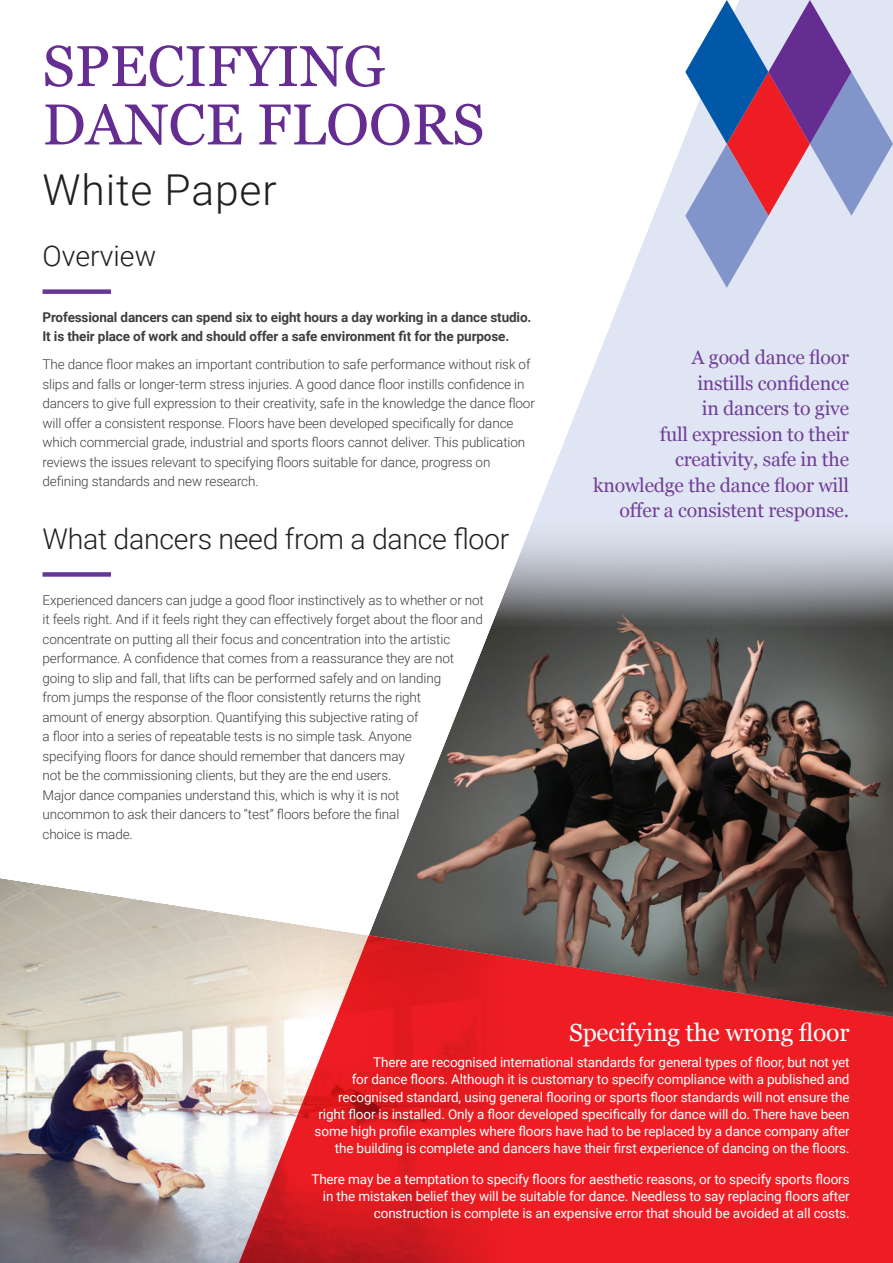
<style>
.page{position:relative;width:893px;height:1263px;background:#fff}
.page>*{position:absolute;margin:0;border:0;box-sizing:border-box;transform-origin:0 0}
.t1{font:57.6px/58.3px "Georgia";color:#652d91}
.t2{font:300 42.6px "Roboto";letter-spacing:.02em;color:#231f20}
.t3{font:300 28.5px "Roboto";letter-spacing:-.01em;color:#231f20}
.t4{font:24.75px "Georgia";letter-spacing:-.01em;color:#fff}
.t5{font:19.5px/25.5px "Georgia";letter-spacing:-.01em;color:#703e98;text-align:right}
.t6{font:300 13.5px/19.5px "Roboto";letter-spacing:-.01em;color:#3e3e3f}
.t7{font:13.5px/17.2px "Roboto";letter-spacing:-.01em;color:#fff;text-align:right}
.t8{font:700 13.5px/19.5px "Roboto";letter-spacing:-.01em;color:#3e3e3f}
</style>
<div class="page">
<svg style="left:542px;top:137px;width:351px;height:360px;fill:#e0e5f3"></svg>
<img style="left:391px;top:497px;width:502px;height:381px">
<svg style="left:685px;top:0;width:208px;height:288px;background:#ada1c5"></svg>
<svg style="left:503px;top:878px;width:390px;height:57px;background:#5c4f48"></svg>
<img style="left:0;top:878px;width:503px;height:385px">
<svg style="left:234px;top:935px;width:659px;height:328px;background:#d93639"></svg>
<div style="left:43px;top:289px;width:68px;height:5px;background:#653896"></div>
<div style="left:43px;top:572px;width:68px;height:5px;background:#653896"></div>
<h1 class="t1" style="left:43px;top:41px;width:443px">SPECIFYING<br>DANCE FLOORS</h1>
<h2 class="t2" style="left:43px;top:173px;width:236px">White Paper</h2>
<h3 class="t3" style="left:43px;top:244px;width:115px">Overview</h3>
<p class="t8" style="left:43px;top:308px;width:490px">Professional dancers can spend six to eight hours a day working in a dance studio.<br>It is their place of work and should offer a safe environment fit for the purpose.</p>
<p class="t6" style="left:43px;top:354px;width:494px">The dance floor makes an important contribution to safe performance without risk of slips and falls or longer-term stress injuries. A good dance floor instills confidence in dancers to give full expression to their creativity, safe in the knowledge the dance floor will offer a consistent response. Floors have been developed specifically for dance which commercial grade, industrial and sports floors cannot deliver. This publication reviews the issues relevant to specifying floors suitable for dance, progress on defining standards and new research.</p>
<h3 class="t3" style="left:43px;top:519px;width:469px">What dancers need from a dance floor</h3>
<p class="t6" style="left:43px;top:590px;width:443px">Experienced dancers can judge a good floor instinctively as to whether or not it feels right. And if it feels right they can effectively forget about the floor and concentrate on putting all their focus and concentration into the artistic performance. A confidence that comes from a reassurance they are not going to slip and fall, that lifts can be performed safely and on landing<br>from jumps the response of the floor consistently returns the right<br>amount of energy absorption. Quantifying this subjective rating of<br>a floor into a series of repeatable tests is no simple task. Anyone<br>specifying floors for dance should remember that dancers may<br>not be the commissioning clients, but they are the end users.<br>Major dance companies understand this, which is why it is not<br>uncommon to ask their dancers to “test” floors before the final<br>choice is made.</p>
<h3 class="t5" style="left:593px;top:344px;width:257px">A good dance floor<br>instills confidence<br>in dancers to give<br>full expression to their creativity, safe in the knowledge the dance floor will offer a consistent response.</h3>
<h3 class="t4" style="left:569px;top:1015px;width:282px">Specifying the wrong floor</h3>
<p class="t7" style="left:315px;top:1053px;width:537px">There are recognised international standards for general types of floor, but not yet<br>for dance floors. Although it is customary to specify compliance with a published and recognised standard, using general flooring or sports floor standards will not ensure the right floor is installed. Only a floor developed specifically for dance will do. There have been some high profile examples where floors have had to be replaced by a dance company after the building is complete and dancers have their first experience of dancing on the floors.</p>
<p class="t7" style="left:311px;top:1169px;width:540px">There may be a temptation to specify floors for aesthetic reasons, or to specify sports floors in the mistaken belief they will be suitable for dance. Needless to say replacing floors after construction is complete is an expensive error that should be avoided at all costs.</p>
</div>
